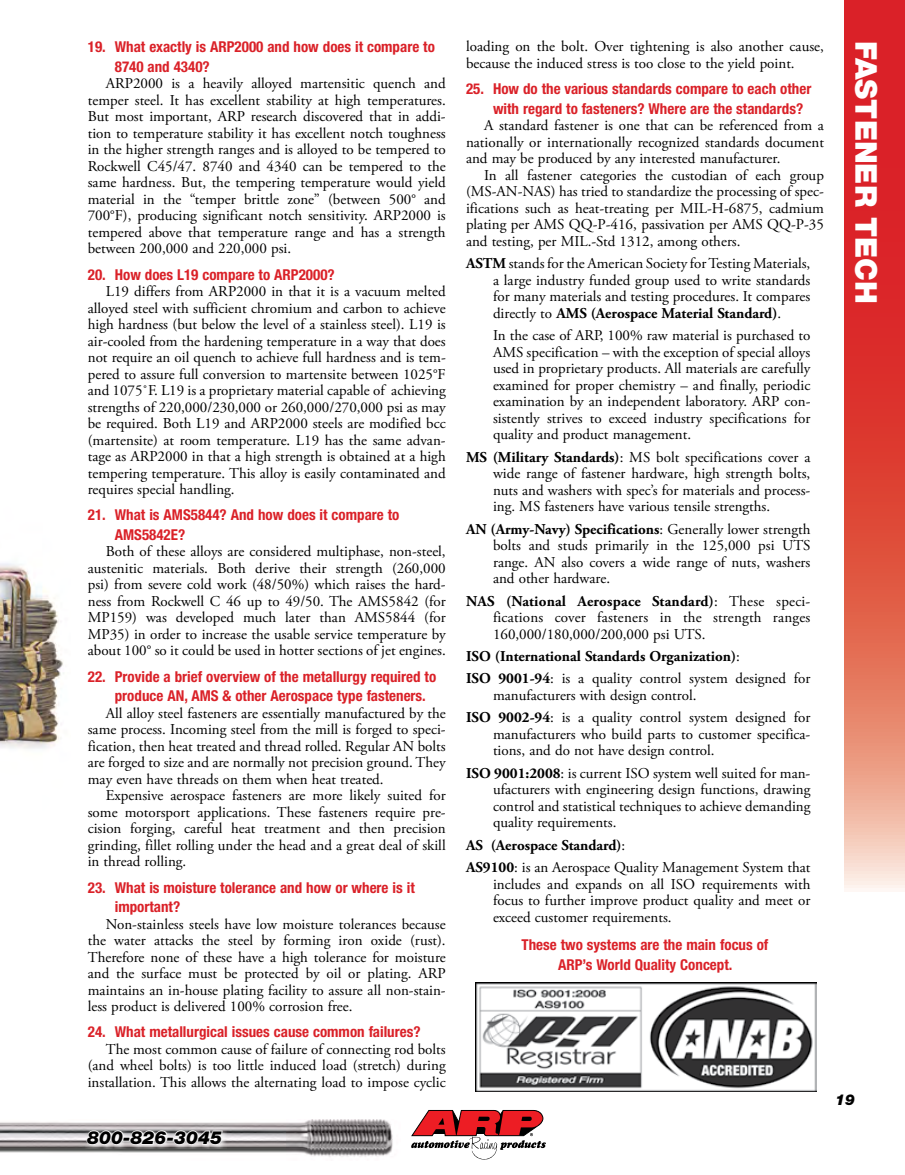
<style>
.page{position:relative;width:905px;height:1175px;background:#fff}
.page>*{position:absolute;margin:0;border:0;box-sizing:border-box;transform-origin:0 0}
.t1{font:900 30px "Helvetica Neue";color:#fff}
.t2{font:italic 900 18px "Helvetica Neue";color:#000}
.t3{font:15px/16.5px "Adobe Garamond Pro";color:#000;text-align:justify}
.t4{font:700 condensed 15px/19.5px "Helvetica Neue";color:#da2128}
.t5{font:700 15px/22.5px "Adobe Garamond Pro";color:#000}
.t6{font:italic 900 15px "Helvetica Neue";color:#000}
.s1{font-weight:700}
.s2{font-weight:400}
</style>
<div class="page">
<img style="left:0;top:563px;width:63px;height:186px">
<img style="left:475px;top:982px;width:341px;height:109px">
<img style="left:0;top:1119px;width:393px;height:38px">
<svg style="left:844px;top:0;width:60px;height:891px;background:#e05249"></svg>
<div style="left:85px;top:1128px;width:142px;height:20px;background:#fff;opacity:.75"></div>
<svg style="left:86px;top:1129px;width:137px;height:16px"></svg>
<svg style="left:411px;top:1110px;width:135px;height:49px"></svg>
<p class="t4" style="left:115px;top:37px;width:321px;text-indent:-27px">19. What exactly is ARP2000 and how does it compare to<br>8740 and 4340?</p>
<p class="t3" style="left:88px;top:76px;width:359px;text-indent:18px">ARP2000 is a heavily alloyed martensitic quench and temper steel. It has excellent stability at high temperatures.<br>But most important, ARP research discovered that in addi&shy;tion to temperature stability it has excellent notch toughness in the higher strength ranges and is alloyed to be tempered to Rockwell C45/47. 8740 and 4340 can be tempered to the same hardness. But, the tempering temperature would yield material in the “temper brittle zone” (between 500° and 700°F), producing significant notch sensitivity. ARP2000 is tempered above that temperature range and has a strength between 200,000 and 220,000 psi.</p>
<p class="t4" style="left:88px;top:264px;width:248px">20. How does L19 compare to ARP2000?</p>
<p class="t3" style="left:88px;top:283px;width:359px;text-indent:18px">L19 differs from ARP2000 in that it is a vacuum melted alloyed steel with sufficient chromium and carbon to achieve high hardness (but below the level of a stainless steel). L19 is air-cooled from the hardening temperature in a way that does not require an oil quench to achieve full hardness and is tem&shy;pered to assure full conversion to martensite between 1025°F and 1075˚F. L19 is a proprietary material capable of achieving strengths of 220,000/230,000 or 260,000/270,000 psi as may be required. Both L19 and ARP2000 steels are modified bcc (martensite) at room temperature. L19 has the same advan&shy;tage as ARP2000 in that a high strength is obtained at a high tempering temperature. This alloy is easily contaminated and requires special handling.</p>
<p class="t4" style="left:115px;top:505px;width:286px;text-indent:-27px">21. What is AMS5844? And how does it compare to<br>AMS5842E?</p>
<p class="t3" style="left:88px;top:544px;width:359px;text-indent:18px">Both of these alloys are considered multiphase, non-steel, austenitic materials. Both derive their strength (260,000 psi) from severe cold work (48/50%) which raises the hard&shy;ness from Rockwell C 46 up to 49/50. The AMS5842 (for MP159) was developed much later than AMS5844 (for MP35) in order to increase the usable service temperature by about 100° so it could be used in hotter sections of jet engines.</p>
<p class="t4" style="left:115px;top:666px;width:323px;text-indent:-27px">22. Provide a brief overview of the metallurgy required to produce AN, AMS &amp; other Aerospace type fasteners.</p>
<p class="t3" style="left:88px;top:705px;width:359px;text-indent:18px">All alloy steel fasteners are essentially manufactured by the same process. Incoming steel from the mill is forged to speci&shy;fication, then heat treated and thread rolled. Regular AN bolts are forged to size and are normally not precision ground. They may even have threads on them when heat treated.</p>
<p class="t3" style="left:88px;top:787px;width:359px;text-indent:18px">Expensive aerospace fasteners are more likely suited for some motorsport applications. These fasteners require pre&shy;cision forging, careful heat treatment and then precision grinding, fillet rolling under the head and a great deal of skill in thread rolling.</p>
<p class="t4" style="left:115px;top:877px;width:301px;text-indent:-27px">23. What is moisture tolerance and how or where is it important?</p>
<p class="t3" style="left:88px;top:916px;width:359px;text-indent:18px">Non-stainless steels have low moisture tolerances because the water attacks the steel by forming iron oxide (rust).<br>Therefore none of these have a high tolerance for moisture and the surface must be protected by oil or plating. ARP maintains an in-house plating facility to assure all non-stain&shy;less product is delivered 100% corrosion free.</p>
<p class="t4" style="left:88px;top:1022px;width:334px">24. What metallurgical issues cause common failures?</p>
<p class="t3" style="left:88px;top:1041px;width:359px;text-indent:18px">The most common cause of failure of connecting rod bolts (and wheel bolts) is too little induced load (stretch) during installation. This allows the alternating load to impose cyclic</p>
<p class="t2" style="left:87px;top:1126px;width:136px">800-826-3045</p>
<p class="t3" style="left:466px;top:39px;width:359px">loading on the bolt. Over tightening is also another cause, because the induced stress is too close to the yield point.</p>
<p class="t4" style="left:493px;top:79px;width:320px;text-indent:-27px">25. How do the various standards compare to each other with regard to fasteners? Where are the standards?</p>
<p class="t3" style="left:466px;top:118px;width:359px;text-indent:18px">A standard fastener is one that can be referenced from a nationally or internationally recognized standards document and may be produced by any interested manufacturer.</p>
<p class="t3" style="left:466px;top:167px;width:359px;text-indent:18px">In all fastener categories the custodian of each group (MS-AN-NAS) has tried to standardize the processing of spec&shy;ifications such as heat-treating per MIL-H-6875, cadmium plating per AMS QQ-P-416, passivation per AMS QQ-P-35 and testing, per MIL.-Std 1312, among others.</p>
<p class="t3" style="left:493px;top:256px;width:319px;text-indent:-27px"><span class="s1">ASTM</span> stands for the American Society for Testing Materials, a large industry funded group used to write standards for many materials and testing procedures. It compares directly to <span class="s1">AMS (Aerospace Material Standard)</span>.</p>
<p class="t3" style="left:493px;top:328px;width:319px">In the case of ARP, 100% raw material is purchased to AMS specification – with the exception of special alloys used in proprietary products. All materials are carefully examined for proper chemistry – and finally, periodic examination by an independent laboratory. ARP con&shy;sistently strives to exceed industry specifications for quality and product management.</p>
<p class="t3" style="left:493px;top:449px;width:319px;text-indent:-27px"><span class="s1">MS (Military Standards)</span>: MS bolt specifications cover a wide range of fastener hardware, high strength bolts, nuts and washers with spec’s for materials and process&shy;ing. MS fasteners have various tensile strengths.</p>
<p class="t3" style="left:493px;top:521px;width:319px;text-indent:-27px"><span class="s1">AN (Army-Navy) Specifications</span>: Generally lower strength bolts and studs primarily in the 125,000 psi UTS range. AN also covers a wide range of nuts, washers and other hardware.</p>
<p class="t3" style="left:493px;top:593px;width:319px;text-indent:-27px"><span class="s1">NAS (National Aerospace Standard)</span>: These speci&shy;fications cover fasteners in the strength ranges 160,000/180,000/200,000 psi UTS.</p>
<p class="t5" style="left:466px;top:645px;width:346px">ISO (International Standards Organization)<span class="s2">:<br></span>ISO 9001-94<span class="s2">: is a quality control system designed for</span></p>
<p class="t3" style="left:466px;top:684px;width:346px;line-height:22.5px;text-indent:27px">manufacturers with design control.<br><span class="s1">ISO 9002-94</span>: is a quality control system designed for</p>
<p class="t3" style="left:493px;top:726px;width:319px">manufacturers who build parts to customer specifica&shy;tions, and do not have design control.</p>
<p class="t3" style="left:493px;top:765px;width:319px;text-indent:-27px"><span class="s1">ISO 9001:2008</span>: is current ISO system well suited for man&shy;ufacturers with engineering design functions, drawing control and statistical techniques to achieve demanding quality requirements.</p>
<p class="t3" style="left:466px;top:834px;width:346px;line-height:22.5px"><span class="s1">AS (Aerospace Standard)</span>:<br><span class="s1">AS9100</span>: is an Aerospace Quality Management System that</p>
<p class="t3" style="left:493px;top:876px;width:319px">includes and expands on all ISO requirements with focus to further improve product quality and meet or exceed customer requirements.</p>
<p class="t4" style="left:521px;top:934px;width:248px;text-align:center">These two systems are the main focus of<br>ARP’s World Quality Concept.</p>
<h1 class="t1" style="left:884px;top:40px;width:264px;rotate:90deg">FASTENER TECH</h1>
<p class="t6" style="left:835px;top:1090px;width:22px">19</p>
</div>
